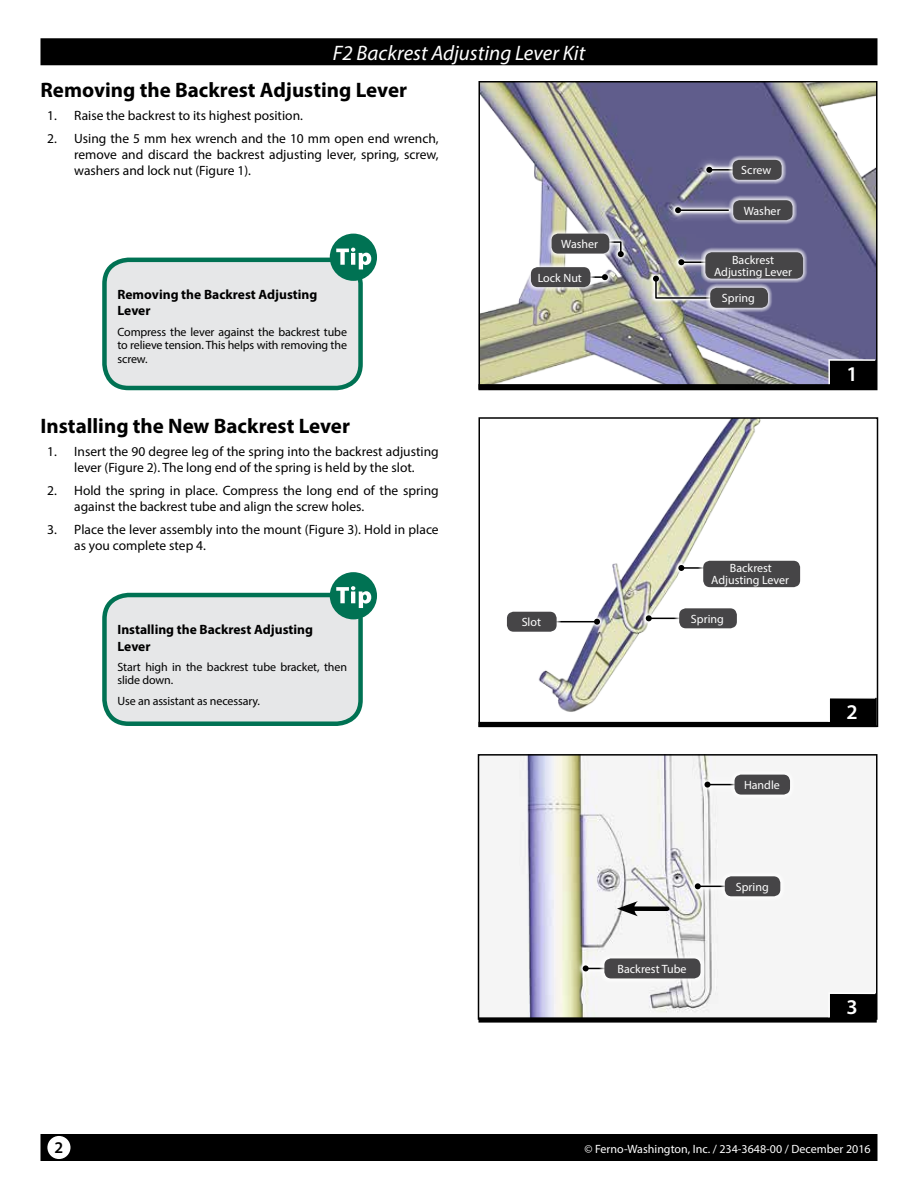
<style>
.page{position:relative;width:918px;height:1188px;background:#fff}
.page>*{position:absolute;margin:0;border:0;box-sizing:border-box;transform-origin:0 0}
.t1{font:700 21px "Myriad Pro";color:#000}
.t2{font:italic 21px "Myriad Pro";color:#fff}
.t3{font:600 21px "Myriad Pro";color:#fff}
.t4{font:600 16.35px "Myriad Pro";color:#000}
.t5{font:13.5px/16.2px "Myriad Pro";color:#000}
.t6{font:700 13.5px/16.2px "Myriad Pro";color:#000}
.t7{font:12px/13.5px "Myriad Pro";letter-spacing:-.01em;color:#000;text-align:justify}
.t8{font:12px/12px "Myriad Pro";color:#fff;text-align:center}
</style>
<div class="page">
<div style="left:41px;top:39px;width:836px;height:26px;background:#000"></div>
<div style="left:40px;top:38px;width:838px;height:27px;border:2px solid #000"></div>
<div style="left:41px;top:1135px;width:836px;height:25px;background:#000"></div>
<div style="left:40px;top:1134px;width:838px;height:27px;border:2px solid #000"></div>
<div style="left:47px;top:1136px;width:23px;height:23px;background:#fff;border-radius:50%"></div>
<div style="left:104px;top:260px;width:257px;height:128px;background:#e6e7e8;border-radius:24px"></div>
<div style="left:102px;top:258px;width:261px;height:132px;border:4px solid #007253;border-radius:24px"></div>
<div style="left:330px;top:234px;width:47px;height:47px;background:#007253;border-radius:50%"></div>
<svg style="left:336px;top:248px;width:35px;height:21px"></svg>
<img style="left:482px;top:84px;width:393px;height:274px">
<div style="left:479px;top:81px;width:399px;height:309px;border:2px solid #000"></div>
<svg style="left:479px;top:358px;width:398px;height:31px;background:#7a7a74"></svg>
<div style="left:695px;top:155px;width:76px;height:29px;background:#fff;opacity:.75"></div>
<svg style="left:709px;top:163px;width:19px;height:14px"></svg>
<hr style="left:709px;top:169px;width:51px;height:2px;background:#000">
<svg style="left:709px;top:167px;width:3px;height:6px"></svg>
<div style="left:728px;top:155px;width:58px;height:29px;background:#fff;opacity:.75"></div>
<div style="left:733px;top:160px;width:49px;height:20px;background:#464547;border-radius:7px"></div>
<div style="left:729px;top:196px;width:68px;height:29px;background:#fff;opacity:.75"></div>
<div style="left:733px;top:200px;width:60px;height:20px;background:#464547;border-radius:7px"></div>
<div style="left:565px;top:194px;width:226px;height:200px;background:#fff;opacity:.75"></div>
<div style="left:706px;top:283px;width:66px;height:29px;background:#fff;opacity:.75"></div>
<div style="left:710px;top:288px;width:58px;height:20px;background:#464547;border-radius:7px"></div>
<div style="left:503px;top:148px;width:206px;height:194px;background:#fff;opacity:.75"></div>
<svg style="left:573px;top:237px;width:55px;height:24px"></svg>
<svg style="left:614px;top:241px;width:10px;height:16px"></svg>
<div style="left:547px;top:229px;width:67px;height:29px;background:#fff;opacity:.75"></div>
<div style="left:552px;top:234px;width:57px;height:20px;background:#464547;border-radius:7px"></div>
<div style="left:543px;top:262px;width:76px;height:30px;background:#fff;opacity:.75"></div>
<svg style="left:595px;top:270px;width:17px;height:14px"></svg>
<hr style="left:555px;top:276px;width:50px;height:2px;background:#000">
<svg style="left:602px;top:274px;width:6px;height:6px"></svg>
<div style="left:526px;top:262px;width:69px;height:30px;background:#fff;opacity:.75"></div>
<div style="left:531px;top:267px;width:59px;height:20px;background:#464547;border-radius:7px"></div>
<div style="left:667px;top:248px;width:76px;height:29px;background:#fff;opacity:.75"></div>
<svg style="left:674px;top:255px;width:27px;height:14px"></svg>
<hr style="left:681px;top:261px;width:51px;height:2px;background:#000">
<svg style="left:678px;top:259px;width:6px;height:6px"></svg>
<div style="left:701px;top:248px;width:107px;height:35px;background:#fff;opacity:.75"></div>
<div style="left:705px;top:252px;width:98px;height:27px;background:#464547;border-radius:7px"></div>
<img style="left:519px;top:757px;width:200px;height:235px">
<div style="left:478px;top:754px;width:400px;height:266px;border:2px solid #000"></div>
<div style="left:630px;top:906px;width:37px;height:5px;background:#000"></div>
<svg style="left:617px;top:901px;width:21px;height:15px"></svg>
<svg style="left:478px;top:992px;width:399px;height:31px"></svg>
<div style="left:571px;top:954px;width:77px;height:29px;background:#fff;opacity:.75"></div>
<svg style="left:579px;top:962px;width:21px;height:14px"></svg>
<hr style="left:586px;top:968px;width:50px;height:1px;background:#000">
<svg style="left:583px;top:965px;width:6px;height:6px"></svg>
<div style="left:600px;top:954px;width:105px;height:29px;background:#fff"></div>
<div style="left:604px;top:958px;width:97px;height:20px;background:#464547;border-radius:7px"></div>
<div style="left:693px;top:770px;width:77px;height:29px;background:#fff;opacity:.75"></div>
<svg style="left:701px;top:778px;width:29px;height:14px"></svg>
<hr style="left:707px;top:784px;width:51px;height:1px;background:#000">
<svg style="left:704px;top:782px;width:6px;height:6px"></svg>
<div style="left:730px;top:770px;width:65px;height:29px;background:#fff;opacity:.75"></div>
<div style="left:735px;top:775px;width:55px;height:20px;background:#464547;border-radius:7px"></div>
<div style="left:683px;top:872px;width:77px;height:29px;background:#fff;opacity:.75"></div>
<svg style="left:691px;top:879px;width:29px;height:14px"></svg>
<hr style="left:698px;top:886px;width:50px;height:1px;background:#000">
<svg style="left:695px;top:883px;width:6px;height:6px"></svg>
<div style="left:720px;top:872px;width:65px;height:29px;background:#fff;opacity:.75"></div>
<div style="left:725px;top:876px;width:55px;height:20px;background:#464547;border-radius:7px"></div>
<img style="left:481px;top:420px;width:394px;height:304px">
<div style="left:478px;top:417px;width:400px;height:310px;border:2px solid #000"></div>
<div style="left:634px;top:604px;width:77px;height:29px;background:#fff;opacity:.75"></div>
<svg style="left:642px;top:611px;width:33px;height:15px"></svg>
<hr style="left:649px;top:618px;width:50px;height:1px;background:#000">
<svg style="left:646px;top:615px;width:6px;height:6px"></svg>
<div style="left:675px;top:604px;width:66px;height:29px;background:#fff"></div>
<div style="left:679px;top:608px;width:58px;height:20px;background:#464547;border-radius:7px"></div>
<div style="left:667px;top:553px;width:62px;height:29px;background:#fff;opacity:.75"></div>
<svg style="left:674px;top:561px;width:25px;height:14px"></svg>
<hr style="left:681px;top:567px;width:37px;height:2px;background:#000">
<svg style="left:678px;top:565px;width:6px;height:6px"></svg>
<div style="left:699px;top:556px;width:106px;height:36px;background:#fff;opacity:.75"></div>
<div style="left:703px;top:561px;width:97px;height:26px;background:#464547;border-radius:7px"></div>
<div style="left:535px;top:607px;width:76px;height:29px;background:#fff;opacity:.75"></div>
<svg style="left:561px;top:615px;width:43px;height:14px"></svg>
<hr style="left:547px;top:621px;width:50px;height:1px;background:#000">
<svg style="left:594px;top:619px;width:6px;height:6px"></svg>
<div style="left:502px;top:607px;width:59px;height:29px;background:#fff"></div>
<div style="left:507px;top:612px;width:50px;height:20px;background:#464547;border-radius:7px"></div>
<div style="left:104px;top:595px;width:257px;height:129px;background:#e6e7e8;border-radius:24px"></div>
<div style="left:102px;top:593px;width:261px;height:133px;border:4px solid #007253;border-radius:24px"></div>
<div style="left:330px;top:572px;width:47px;height:47px;background:#007253;border-radius:50%"></div>
<svg style="left:336px;top:586px;width:35px;height:22px"></svg>
<h1 class="t2" style="left:333px;top:40px;width:254px">F2 Backrest Adjusting Lever Kit</h1>
<h1 class="t1" style="left:40px;top:76px;width:368px">Removing the Backrest Adjusting Lever</h1>
<p class="t5" style="left:47px;top:107px;width:257px">1. Raise the backrest to its highest position.</p>
<p class="t5" style="left:74px;top:130px;width:366px;text-align:justify;text-indent:-27px">2. Using the 5 mm hex wrench and the 10 mm open end wrench, remove and discard the backrest adjusting lever, spring, screw, washers and lock nut (Figure 1).</p>
<p class="t6" style="left:118px;top:286px;width:201px">Removing the Backrest Adjusting<br>Lever</p>
<p class="t7" style="left:118px;top:325px;width:231px">Compress the lever against the backrest tube to relieve tension. This helps with removing the screw.</p>
<h1 class="t1" style="left:40px;top:412px;width:311px">Installing the New Backrest Lever</h1>
<p class="t5" style="left:47px;top:443px;width:393px;text-align:center">1. Insert the 90 degree leg of the spring into the backrest adjusting lever (Figure 2). The long end of the spring is held by the slot.</p>
<p class="t5" style="left:74px;top:482px;width:366px;text-indent:-27px">2. Hold the spring in place. Compress the long end of the spring against the backrest tube and align the screw holes.</p>
<p class="t5" style="left:74px;top:521px;width:366px;text-indent:-27px">3. Place the lever assembly into the mount (Figure 3). Hold in place as you complete step 4.</p>
<p class="t6" style="left:118px;top:621px;width:197px">Installing the Backrest Adjusting<br>Lever</p>
<p class="t7" style="left:118px;top:660px;width:231px">Start high in the backrest tube bracket, then slide down.</p>
<p class="t7" style="left:118px;top:694px;width:144px">Use an assistant as necessary.</p>
<p class="t8" style="left:561px;top:238px;width:38px">Washer</p>
<p class="t8" style="left:538px;top:271px;width:46px">Lock Nut</p>
<p class="t8" style="left:522px;top:616px;width:21px">Slot</p>
<p class="t8" style="left:741px;top:164px;width:32px">Screw</p>
<p class="t8" style="left:744px;top:204px;width:38px">Washer</p>
<p class="t8" style="left:714px;top:254px;width:80px">Backrest<br>Adjusting Lever</p>
<p class="t8" style="left:722px;top:292px;width:34px">Spring</p>
<p class="t8" style="left:711px;top:562px;width:80px">Backrest<br>Adjusting Lever</p>
<p class="t8" style="left:691px;top:613px;width:34px">Spring</p>
<p class="t8" style="left:744px;top:779px;width:37px">Handle</p>
<p class="t8" style="left:618px;top:963px;width:70px">Backrest Tube</p>
<p class="t8" style="left:736px;top:881px;width:34px">Spring</p>
<h1 class="t3" style="left:847px;top:361px;width:13px">1</h1>
<h1 class="t3" style="left:847px;top:698px;width:13px">2</h1>
<h1 class="t3" style="left:847px;top:994px;width:13px">3</h1>
<p class="t4" style="left:54px;top:1137px;width:10px">2</p>
<p class="t8" style="left:584px;top:1142px;width:288px">© Ferno-Washington, Inc. / 234-3648-00 / December 2016</p>
</div>
